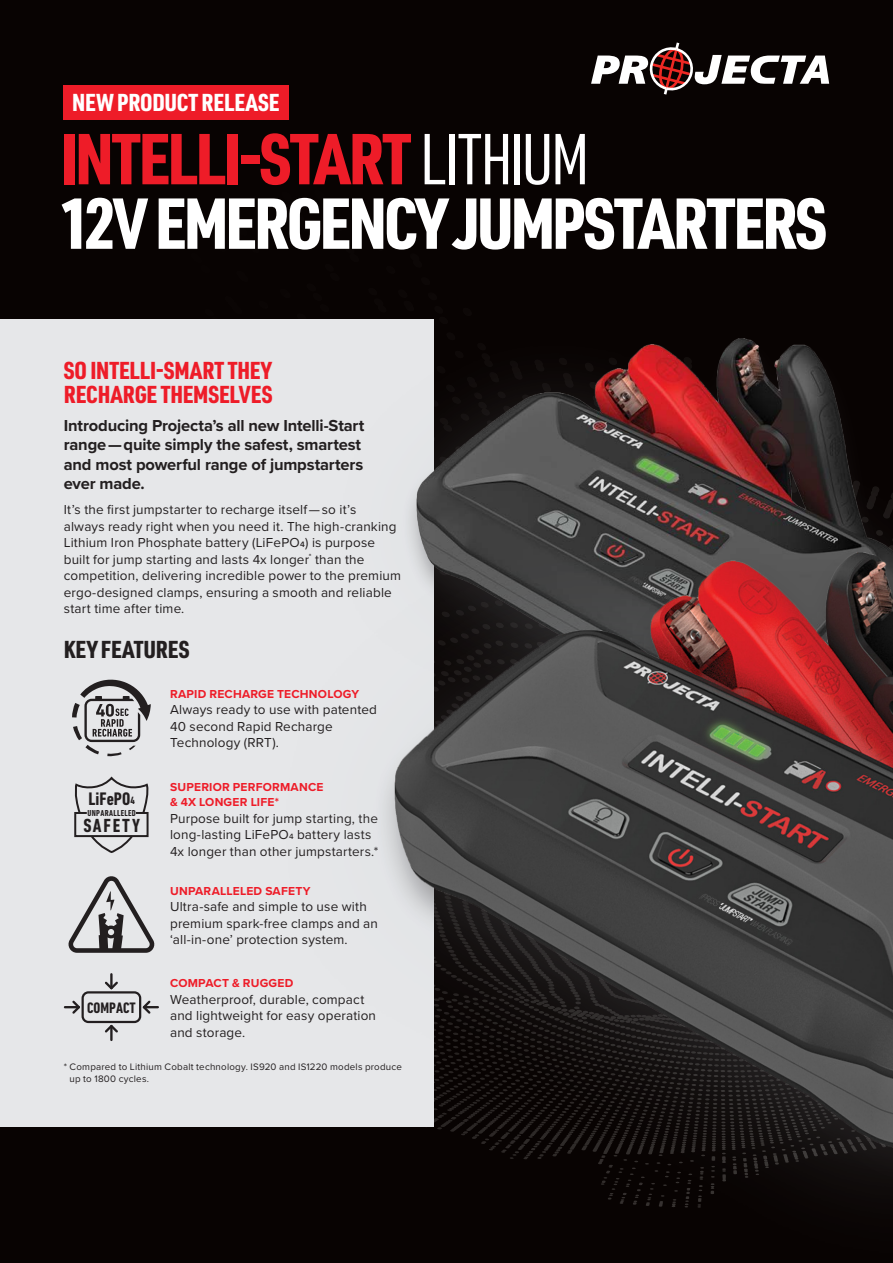
<style>
.page{position:relative;width:893px;height:1263px;background:#080302}
.page>*{position:absolute;margin:0;border:0;box-sizing:border-box;transform-origin:0 0}
.t1{font:900 70.5px/64.5px "URWDIN Cond";letter-spacing:-.035em;color:#fff}
.t2{font:900 24px/24px "URWDIN Cond";color:#ee1c28}
.t3{font:900 24px "URWDIN Cond";letter-spacing:-.005em;color:#fff}
.t4{font:900 24px "URWDIN Cond";letter-spacing:.005em;color:#231f20}
.t5{font:700 condensed 19.35px "DIN Next LT Pro";letter-spacing:.1em;color:#231f20}
.t6{font:700 condensed 18.45px "DIN Next LT Pro";color:#231f20}
.Intro{font:700 16.5px/19.5px "Proxima Nova";letter-spacing:-.01em;color:#231f20}
.t7{font:700 condensed 15.45px "DIN Next LT Pro";color:#231f20}
.Body_Copy{font:13.5px/16.5px "Proxima Nova";letter-spacing:.01em;color:#231f20}
.t8{font:700 12px/15px "Proxima Nova";letter-spacing:.02em;color:#ee1c28}
.Footnote{font:9.75px/11.7px "Proxima Nova";letter-spacing:.025em;color:#231f20}
.t9{font:700 condensed 8.85px "DIN Next LT Pro";letter-spacing:.035em;color:#231f20}
.s1{color:#ee1c28}
.s2{font-weight:400}
.s3{font-weight:500}
.s4{font-size:10.8px}
.s5{font-weight:500;font-size:7.8px}
</style>
<div class="page">
<div style="left:0;top:319px;width:434px;height:808px;background:#e6e7e9"></div>
<svg style="left:74px;top:776px;width:75px;height:77px"></svg>
<svg style="left:591px;top:43px;width:238px;height:52px"></svg>
<div style="left:64px;top:85px;width:225px;height:34px;background:#ee1c28"></div>
<div style="left:325px;top:322px;width:568px;height:531px;background:#b1c0c9;opacity:.3"></div>
<img style="left:403px;top:330px;width:490px;height:198px">
<div style="left:261px;top:528px;width:632px;height:735px;background:#b1c0c9;opacity:.3"></div>
<div style="left:374px;top:547px;width:519px;height:648px;background:#080302"></div>
<img style="left:375px;top:539px;width:518px;height:637px">
<svg style="left:72px;top:680px;width:79px;height:76px"></svg>
<svg style="left:69px;top:876px;width:85px;height:77px"></svg>
<div style="left:82px;top:991px;width:59px;height:32px;border:2px solid #231f20;border-radius:6px"></div>
<svg style="left:103px;top:1023px;width:17px;height:10px"></svg>
<hr style="left:110px;top:1026px;width:3px;height:14px;background:#231f20">
<svg style="left:105px;top:981px;width:13px;height:9px"></svg>
<hr style="left:110px;top:974px;width:3px;height:14px;background:#231f20">
<svg style="left:65px;top:998px;width:17px;height:18px"></svg>
<svg style="left:141px;top:998px;width:17px;height:18px"></svg>
<h2 class="t3" style="left:72px;top:86px;width:209px">NEW PRODUCT RELEASE</h2>
<h1 class="t1" style="left:61px;top:124px;width:768px"><span class="s1">INTELLI-START</span> <span class="s2">LITHIUM<br></span>12V EMERGENCY JUMPSTARTERS</h1>
<h2 class="t2" style="left:64px;top:357px;width:210px">SO INTELLI-SMART THEY<br>RECHARGE THEMSELVES</h2>
<p class="Intro" style="left:64px;top:415px;width:302px">Introducing Projecta’s all new Intelli‑Start range — quite simply the safest, smartest and most powerful range of jumpstarters ever made.</p>
<p class="Body_Copy" style="left:64px;top:501px;width:339px">It’s the first jumpstarter to recharge itself — so it’s<br>always ready right when you need it. The high-cranking Lithium Iron Phosphate battery (LiFePO<span class="s3">4</span>) is purpose built for jump starting and lasts 4x longer<sup>*</sup> than the competition, delivering incredible power to the premium ergo‑designed clamps, ensuring a smooth and reliable start time after time.</p>
<h2 class="t4" style="left:64px;top:633px;width:127px">KEY FEATURES</h2>
<h4 class="t8" style="left:170px;top:686px;width:191px">RAPID RECHARGE TECHNOLOGY</h4>
<p class="Body_Copy" style="left:170px;top:701px;width:208px">Always ready to use with patented<br>40 second Rapid Recharge<br>Technology (RRT).</p>
<p class="t6" style="left:88px;top:788px;width:48px">LiFePO<span class="s4">4</span></p>
<p class="t5" style="left:83px;top:814px;width:58px">SAFETY</p>
<p class="t9" style="left:87px;top:808px;width:50px">UNPARALLELED</p>
<h4 class="t8" style="left:170px;top:780px;width:155px">SUPERIOR PERFORMANCE &amp; 4X LONGER LIFE*</h4>
<p class="Body_Copy" style="left:170px;top:810px;width:210px">Purpose built for jump starting, the long-lasting LiFePO<span class="s5">4</span> battery lasts<br>4x longer than other jumpstarters.*</p>
<h4 class="t8" style="left:170px;top:883px;width:142px">UNPARALLELED SAFETY</h4>
<p class="Body_Copy" style="left:170px;top:898px;width:209px">Ultra-safe and simple to use with premium spark-free clamps and an ‘all-in-one’ protection system.</p>
<h4 class="t8" style="left:170px;top:975px;width:125px">COMPACT &amp; RUGGED</h4>
<p class="Body_Copy" style="left:170px;top:990px;width:207px">Weatherproof, durable, compact and lightweight for easy operation and storage.</p>
<p class="Footnote" style="left:70px;top:1060px;width:334px;text-indent:-6px">* Compared to Lithium Cobalt technology. IS920 and IS1220 models produce up to 1800 cycles.</p>
<p class="t7" style="left:87px;top:999px;width:50px">COMPACT</p>
</div>
